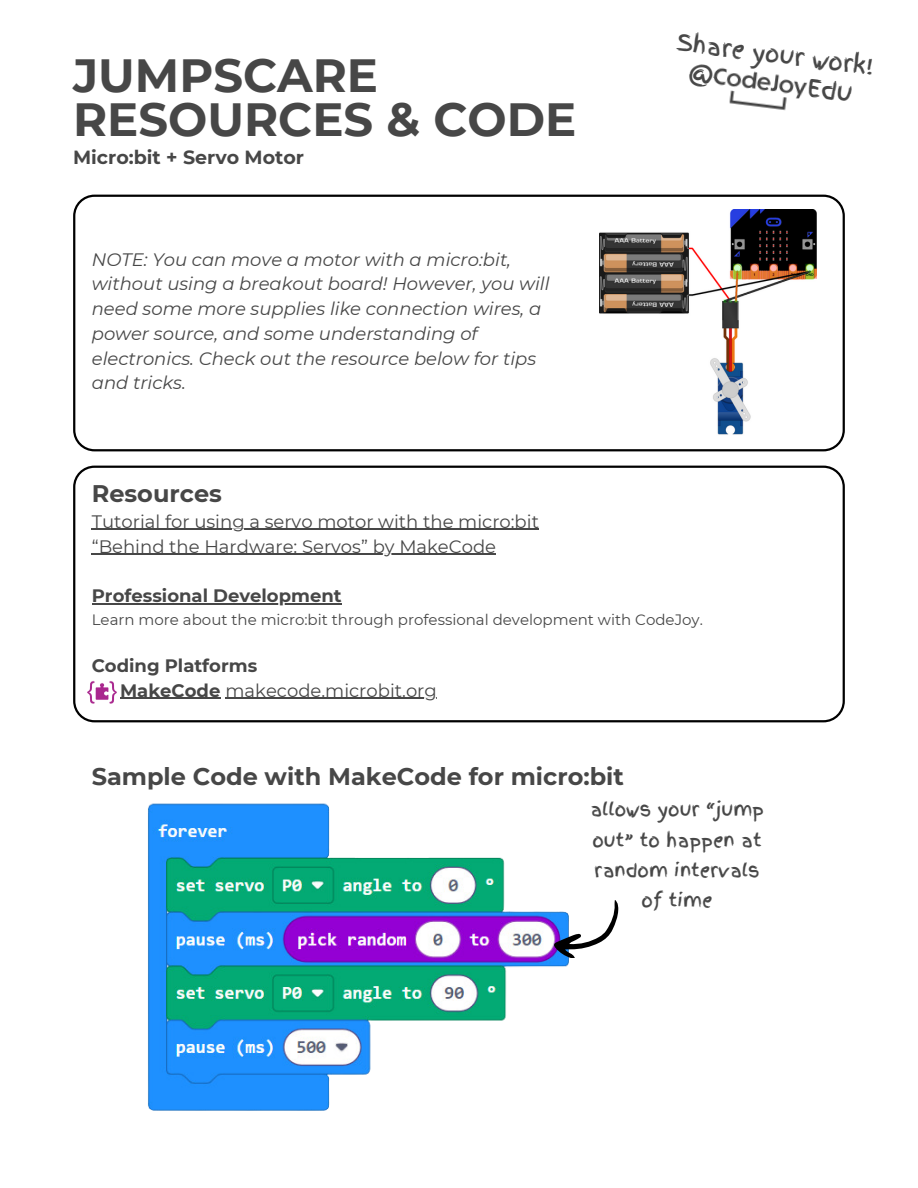
<style>
.page{position:relative;width:918px;height:1188px;background:#fff}
.page>*{position:absolute;margin:0;border:0;box-sizing:border-box;transform-origin:0 0}
.t1{font:700 46.5px/43.8px "Montserrat";color:#474747}
.t2{font:700 24px "Montserrat";color:#474747}
.t3{font:22.5px "Finger Paint";color:#474747}
.t4{font:700 19.05px "Montserrat";color:#474747}
.t5{font:italic 18px/24.8px "Montserrat";color:#474747}
.t6{font:18px "Montserrat";color:#474747}
.t7{font:700 18px/24.8px "Montserrat";color:#474747}
.t8{font:18px/30.3px "Finger Paint";color:#474747;text-align:center}
.t9{font:15px "Montserrat";color:#474747}
.s1{font-weight:400}
</style>
<div class="page">
<img style="left:714px;top:67px;width:93px;height:44px">
<svg style="left:73px;top:466px;width:772px;height:256px"></svg>
<hr style="left:92px;top:529px;width:447px;height:1px;background:#474747">
<hr style="left:92px;top:554px;width:404px;height:1px;background:#474747">
<hr style="left:92px;top:603px;width:250px;height:1px;background:#474747">
<hr style="left:120px;top:698px;width:100px;height:1px;background:#474747">
<hr style="left:226px;top:698px;width:211px;height:1px;background:#474747">
<img style="left:86px;top:676px;width:32px;height:33px">
<img style="left:148px;top:803px;width:421px;height:308px">
<svg style="left:550px;top:899px;width:69px;height:61px"></svg>
<svg style="left:73px;top:195px;width:772px;height:256px"></svg>
<img style="left:599px;top:210px;width:217px;height:229px">
<h3 class="t1" style="left:73px;top:53px;width:505px">JUMPSCARE<br>RESOURCES &amp; CODE</h3>
<p class="t4" style="left:73px;top:145px;width:232px">Micro:bit + Servo Motor</p>
<p class="t5" style="left:92px;top:247px;width:459px">NOTE: You can move a motor with a micro:bit, without using a breakout board! However, you will need some more supplies like connection wires, a power source, and some understanding of electronics. Check out the resource below for tips and tricks.</p>
<p class="t3" style="left:679px;top:26px;width:199px;rotate:7deg">Share your work!</p>
<h4 class="t2" style="left:92px;top:479px;width:132px">Resources</h4>
<h5 class="t6" style="left:92px;top:510px;width:449px">Tutorial for using a servo motor with the micro:bit</h5>
<p class="t6" style="left:92px;top:535px;width:406px">“Behind the Hardware: Servos” by MakeCode</p>
<h5 class="t7" style="left:92px;top:583px;width:251px">Professional Development</h5>
<p class="t9" style="left:92px;top:610px;width:613px">Learn more about the micro:bit through professional development with CodeJoy.</p>
<p class="t7" style="left:120px;top:653px;width:318px;text-indent:-28px">Coding Platforms<br>MakeCode <span class="s1">makecode.microbit.org</span></p>
<h2 class="t2" style="left:92px;top:762px;width:534px">Sample Code with MakeCode for micro:bit</h2>
<p class="t8" style="left:590px;top:795px;width:176px">allows your “jump out” to happen at random intervals of time</p>
</div>
